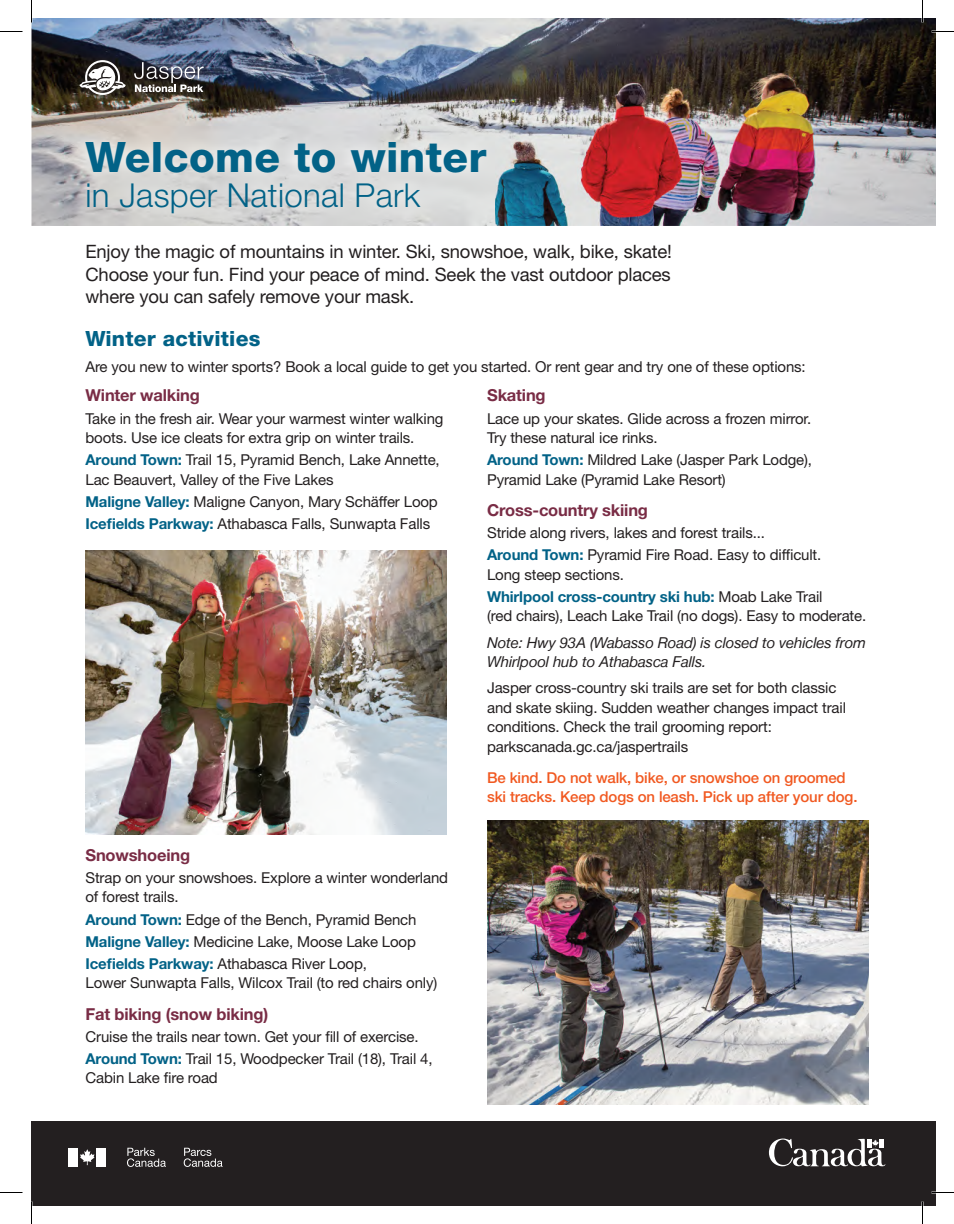
<style>
.page{position:relative;width:954px;height:1224px;background:#fff}
.page>*{position:absolute;margin:0;border:0;box-sizing:border-box;transform-origin:0 0}
.t1{font:800 42px "Helvetica Neue LT Std";letter-spacing:.01em;color:#026287}
.t2{font:300 33px "Helvetica Neue LT Std";letter-spacing:.01em;color:#026287}
.t3{font:800 21px "Helvetica Neue LT Std";letter-spacing:.01em;color:#026287}
.t4{font:18.45px/22.5px "Helvetica Neue LT Std";letter-spacing:-.01em;color:#231f20;text-align:justify}
.t5{font:700 16.5px "Helvetica Neue LT Std";letter-spacing:-.01em;color:#792c45}
.t6{font:15px/19.5px "Helvetica Neue LT Std";letter-spacing:-.01em;color:#231f20}
.t7{font:500 15px/19.5px "Helvetica Neue LT Std";letter-spacing:-.01em;color:#f15921}
.t8{font:italic 15px/19.5px "Helvetica Neue LT";letter-spacing:-.01em;color:#231f20}
.s1{font-weight:700;color:#026287}
</style>
<div class="page">
<img style="left:32px;top:18px;width:904px;height:208px">
<img style="left:65px;top:126px;width:429px;height:99px">
<img style="left:487px;top:820px;width:381px;height:284px">
<img style="left:71px;top:51px;width:141px;height:53px">
<svg style="left:79px;top:60px;width:47px;height:35px"></svg>
<svg style="left:134px;top:62px;width:70px;height:30px;background:#636469"></svg>
<div style="left:32px;top:1122px;width:904px;height:84px;background:#231f20"></div>
<div style="left:69px;top:1148px;width:9px;height:19px;background:#fff"></div>
<div style="left:97px;top:1148px;width:9px;height:19px;background:#fff"></div>
<svg style="left:80px;top:1149px;width:15px;height:17px"></svg>
<svg style="left:127px;top:1148px;width:39px;height:19px"></svg>
<svg style="left:184px;top:1148px;width:39px;height:19px"></svg>
<svg style="left:769px;top:1139px;width:117px;height:27px"></svg>
<img style="left:86px;top:550px;width:360px;height:284px">
<svg style="left:0;top:31px;width:22px;height:1px"></svg>
<svg style="left:932px;top:31px;width:22px;height:1px"></svg>
<svg style="left:0;top:1192px;width:22px;height:1px"></svg>
<svg style="left:932px;top:1192px;width:22px;height:1px"></svg>
<svg style="left:31px;top:0;width:1px;height:22px"></svg>
<svg style="left:31px;top:1202px;width:1px;height:22px"></svg>
<svg style="left:922px;top:0;width:1px;height:22px"></svg>
<svg style="left:922px;top:1202px;width:1px;height:22px"></svg>
<h1 class="t1" style="left:86px;top:132px;width:403px">Welcome to winter</h1>
<h2 class="t2" style="left:86px;top:175px;width:336px">in Jasper National Park</h2>
<p class="t4" style="left:86px;top:240px;width:588px">Enjoy the magic of mountains in winter. Ski, snowshoe, walk, bike, skate!<br>Choose your fun. Find your peace of mind. Seek the vast outdoor places where you can safely remove your mask.</p>
<h3 class="t3" style="left:86px;top:326px;width:176px">Winter activities</h3>
<p class="t6" style="left:86px;top:357px;width:722px">Are you new to winter sports? Book a local guide to get you started. Or rent gear and try one of these options:</p>
<p class="t5" style="left:86px;top:385px;width:116px">Winter walking</p>
<p class="t6" style="left:86px;top:408px;width:360px">Take in the fresh air. Wear your warmest winter walking boots. Use ice cleats for extra grip on winter trails.</p>
<p class="t6" style="left:86px;top:450px;width:356px"><span class="s1">Around Town:</span> Trail 15, Pyramid Bench, Lake Annette,<br>Lac Beauvert, Valley of the Five Lakes</p>
<p class="t6" style="left:86px;top:490px;width:354px;line-height:22.2px"><span class="s1">Maligne Valley:</span> Maligne Canyon, Mary Schäffer Loop<br><span class="s1">Icefields Parkway:</span> Athabasca Falls, Sunwapta Falls</p>
<p class="t5" style="left:487px;top:385px;width:60px">Skating</p>
<p class="t6" style="left:487px;top:408px;width:326px">Lace up your skates. Glide across a frozen mirror.<br>Try these natural ice rinks.</p>
<p class="t6" style="left:487px;top:450px;width:326px"><span class="s1">Around Town:</span> Mildred Lake (Jasper Park Lodge),<br>Pyramid Lake (Pyramid Lake Resort)</p>
<p class="t5" style="left:487px;top:500px;width:162px">Cross-country skiing</p>
<p class="t6" style="left:487px;top:521px;width:336px;line-height:22.2px">Stride along rivers, lakes and forest trails...<br><span class="s1">Around Town:</span> Pyramid Fire Road. Easy to difficult.</p>
<p class="t6" style="left:487px;top:563px;width:337px;line-height:22.2px">Long steep sections.<br><span class="s1">Whirlpool cross-country ski hub:</span> Moab Lake Trail</p>
<p class="t6" style="left:487px;top:606px;width:381px">(red chairs), Leach Lake Trail (no dogs). Easy to moderate.</p>
<p class="t8" style="left:487px;top:632px;width:380px">Note: Hwy 93A (Wabasso Road) is closed to vehicles from<br>Whirlpool hub to Athabasca Falls.</p>
<p class="t6" style="left:487px;top:678px;width:360px">Jasper cross-country ski trails are set for both classic and skate skiing. Sudden weather changes impact trail conditions. Check the trail grooming report: parkscanada.gc.ca/jaspertrails</p>
<p class="t7" style="left:487px;top:768px;width:372px">Be kind. Do not walk, bike, or snowshoe on groomed ski tracks. Keep dogs on leash. Pick up after your dog.</p>
<p class="t5" style="left:86px;top:845px;width:106px">Snowshoeing</p>
<p class="t6" style="left:86px;top:868px;width:364px">Strap on your snowshoes. Explore a winter wonderland of forest trails.</p>
<p class="t6" style="left:86px;top:908px;width:332px;line-height:22.2px;text-align:justify"><span class="s1">Around Town:</span> Edge of the Bench, Pyramid Bench <span class="s1">Maligne Valley:</span> Medicine Lake, Moose Lake Loop <span class="s1">Icefields Parkway:</span> Athabasca River Loop,</p>
<p class="t6" style="left:86px;top:973px;width:353px">Lower Sunwapta Falls, Wilcox Trail (to red chairs only)</p>
<p class="t5" style="left:86px;top:1003px;width:184px">Fat biking (snow biking)</p>
<p class="t6" style="left:86px;top:1025px;width:349px;line-height:22.2px">Cruise the trails near town. Get your fill of exercise.<br><span class="s1">Around Town:</span> Trail 15, Woodpecker Trail (18), Trail 4,</p>
<p class="t6" style="left:86px;top:1068px;width:134px">Cabin Lake fire road</p>
</div>
